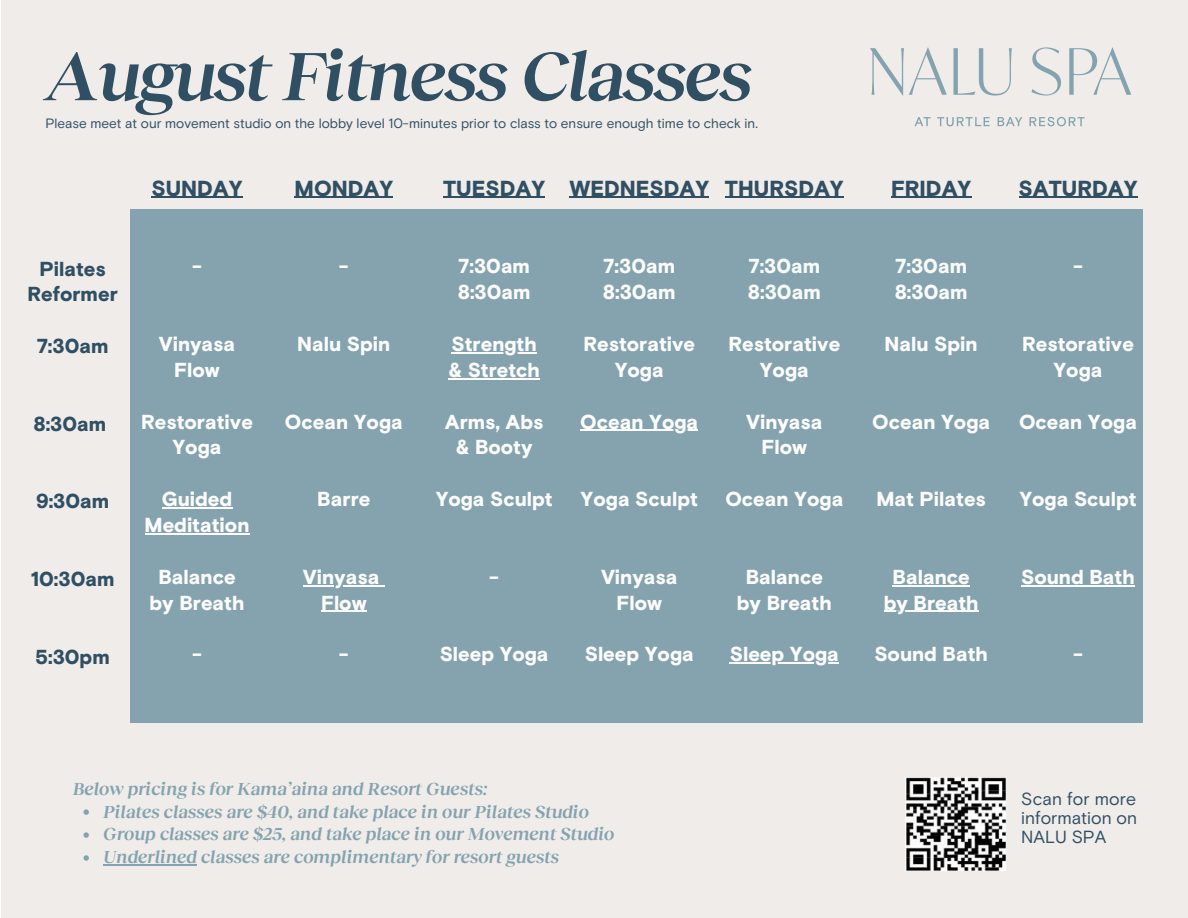
<style>
.page{position:relative;width:1188px;height:918px;background:#fff}
.page>*{position:absolute;margin:0;border:0;box-sizing:border-box;transform-origin:0 0}
.t1{font:italic 600 70.5px "Reckless Neue";letter-spacing:-.025em;color:#304f62}
.t2{font:900 21.75px "Basis Grotesque Pro";color:#304f62}
.t3{font:900 20.25px/25.8px "Basis Grotesque Pro";color:#fcfcfc;text-align:center}
.t4{font:900 20.25px/25.8px "Basis Grotesque Pro";color:#304f62;text-align:center}
.t5{font:900 20.25px/25.8px "Basis Grotesque Pro";color:#f8fcf9}
.t6{font:italic 600 18px "Reckless Neue";color:#84a3ae}
.t7{font:17.55px/19px "Basis Grotesque Pro";color:#304f62;text-align:justify}
.t8{font:13.5px "Basis Grotesque Pro";color:#304f62}
.s1{color:#fcfcfc}
</style>
<div class="page">
<div style="left:1px;top:0;width:1187px;height:918px;background:#efecea"></div>
<svg style="left:870px;top:47px;width:77px;height:49px"></svg>
<svg style="left:954px;top:48px;width:58px;height:48px"></svg>
<svg style="left:1032px;top:47px;width:29px;height:49px"></svg>
<svg style="left:1069px;top:47px;width:62px;height:48px"></svg>
<svg style="left:915px;top:117px;width:16px;height:9px"></svg>
<svg style="left:937px;top:117px;width:53px;height:9px"></svg>
<svg style="left:998px;top:117px;width:24px;height:9px"></svg>
<svg style="left:1030px;top:117px;width:55px;height:9px"></svg>
<img style="left:905px;top:778px;width:101px;height:93px">
<svg style="left:84px;top:809px;width:5px;height:6px"></svg>
<svg style="left:84px;top:832px;width:5px;height:6px"></svg>
<svg style="left:84px;top:855px;width:5px;height:6px"></svg>
<hr style="left:103px;top:865px;width:94px;height:1px;background:#84a3ae">
<div style="left:131px;top:209px;width:1012px;height:513px;background:#84a3ae"></div>
<hr style="left:295px;top:197px;width:98px;height:1px;background:#304f62">
<hr style="left:303px;top:585px;width:76px;height:1px;background:#fcfcfc">
<hr style="left:321px;top:611px;width:46px;height:1px;background:#fcfcfc">
<hr style="left:151px;top:197px;width:92px;height:1px;background:#304f62">
<hr style="left:162px;top:507px;width:70px;height:1px;background:#fcfcfc">
<hr style="left:145px;top:533px;width:105px;height:1px;background:#fcfcfc">
<hr style="left:443px;top:197px;width:102px;height:1px;background:#304f62">
<hr style="left:452px;top:352px;width:85px;height:1px;background:#fcfcfc">
<hr style="left:448px;top:378px;width:92px;height:1px;background:#fcfcfc">
<hr style="left:569px;top:197px;width:140px;height:1px;background:#304f62">
<hr style="left:580px;top:430px;width:118px;height:1px;background:#fcfcfc">
<hr style="left:725px;top:197px;width:119px;height:1px;background:#304f62">
<hr style="left:730px;top:663px;width:109px;height:1px;background:#fcfcfc">
<hr style="left:891px;top:197px;width:80px;height:1px;background:#304f62">
<hr style="left:893px;top:585px;width:77px;height:1px;background:#fcfcfc">
<hr style="left:884px;top:611px;width:95px;height:1px;background:#fcfcfc">
<hr style="left:1019px;top:197px;width:118px;height:1px;background:#304f62">
<hr style="left:1021px;top:585px;width:114px;height:1px;background:#fcfcfc">
<h1 class="t1" style="left:45px;top:31px;width:709px">August Fitness Classes</h1>
<p class="t8" style="left:45px;top:114px;width:714px">Please meet at our movement studio on the lobby level 10-minutes prior to class to ensure enough time to check in.</p>
<h3 class="t2" style="left:151px;top:174px;width:93px">SUNDAY</h3>
<h3 class="t2" style="left:295px;top:174px;width:100px">MONDAY</h3>
<h3 class="t2" style="left:443px;top:174px;width:103px">TUESDAY</h3>
<h3 class="t2" style="left:569px;top:174px;width:141px">WEDNESDAY</h3>
<h3 class="t2" style="left:725px;top:174px;width:120px">THURSDAY</h3>
<h3 class="t2" style="left:891px;top:174px;width:82px">FRIDAY</h3>
<h3 class="t2" style="left:1019px;top:174px;width:120px">SATURDAY</h3>
<h5 class="t4" style="left:28px;top:255px;width:92px">Pilates<br>Reformer</h5>
<h3 class="t4" style="left:37px;top:332px;width:73px">7:30am</h3>
<h3 class="t4" style="left:33px;top:410px;width:74px">8:30am</h3>
<h3 class="t4" style="left:36px;top:488px;width:75px">9:30am</h3>
<h3 class="t4" style="left:31px;top:565px;width:85px">10:30am</h3>
<h3 class="t4" style="left:36px;top:643px;width:76px">5:30pm</h3>
<h3 class="t3" style="left:192px;top:252px;width:11px">-</h3>
<h2 class="t3" style="left:159px;top:330px;width:78px">Vinyasa<br>Flow</h2>
<h3 class="t3" style="left:141px;top:408px;width:113px">Restorative<br>Yoga</h3>
<h3 class="t3" style="left:145px;top:485px;width:106px">Guided<br>Meditation</h3>
<h3 class="t3" style="left:150px;top:563px;width:96px">Balance by Breath</h3>
<h3 class="t3" style="left:192px;top:641px;width:11px">-</h3>
<h3 class="t3" style="left:339px;top:252px;width:11px">-</h3>
<h2 class="t3" style="left:297px;top:330px;width:95px">Nalu Spin</h2>
<h3 class="t3" style="left:285px;top:408px;width:119px">Ocean Yoga</h3>
<h3 class="t3" style="left:317px;top:485px;width:55px">Barre</h3>
<h3 class="t3" style="left:303px;top:563px;width:78px">Vinyasa<br>Flow</h3>
<h3 class="t3" style="left:339px;top:641px;width:11px">-</h3>
<h3 class="t3" style="left:458px;top:252px;width:74px;text-align:left">7:30am<br>8:30am</h3>
<h2 class="t3" style="left:448px;top:330px;width:93px;text-align:left">Strength &amp; Stretch</h2>
<h3 class="t3" style="left:445px;top:408px;width:100px">Arms, Abs &amp; Booty</h3>
<h3 class="t3" style="left:436px;top:485px;width:119px">Yoga Sculpt</h3>
<h3 class="t3" style="left:489px;top:563px;width:11px">-</h3>
<h3 class="t3" style="left:440px;top:641px;width:110px">Sleep Yoga</h3>
<h3 class="t3" style="left:603px;top:252px;width:74px;text-align:left">7:30am<br>8:30am</h3>
<h2 class="t3" style="left:583px;top:330px;width:113px">Restorative<br>Yoga</h2>
<h3 class="t3" style="left:580px;top:408px;width:119px">Ocean Yoga</h3>
<h3 class="t3" style="left:581px;top:485px;width:119px">Yoga Sculpt</h3>
<h3 class="t3" style="left:601px;top:563px;width:78px">Vinyasa<br>Flow</h3>
<h3 class="t3" style="left:585px;top:641px;width:111px">Sleep Yoga</h3>
<h3 class="t5" style="left:748px;top:252px;width:74px">7:30am<br>8:30am</h3>
<h2 class="t3" style="left:728px;top:330px;width:113px">Restorative<br>Yoga</h2>
<h3 class="t3" style="left:746px;top:408px;width:78px">Vinyasa<br>Flow</h3>
<h3 class="t3" style="left:725px;top:485px;width:119px">Ocean Yoga</h3>
<h3 class="t3" style="left:737px;top:563px;width:96px">Balance by Breath</h3>
<h3 class="t3" style="left:730px;top:641px;width:111px">Sleep Yoga</h3>
<h3 class="t5" style="left:895px;top:252px;width:74px">7:30am<br><span class="s1">8:30am</span></h3>
<h2 class="t3" style="left:885px;top:330px;width:95px">Nalu Spin</h2>
<h3 class="t3" style="left:872px;top:408px;width:119px">Ocean Yoga</h3>
<h3 class="t3" style="left:876px;top:485px;width:111px">Mat Pilates</h3>
<h3 class="t3" style="left:893px;top:563px;width:79px">Balance</h3>
<h3 class="t3" style="left:884px;top:589px;width:96px">by Breath</h3>
<h3 class="t3" style="left:874px;top:641px;width:115px">Sound Bath</h3>
<h3 class="t3" style="left:1073px;top:252px;width:11px">-</h3>
<h4 class="t3" style="left:1022px;top:330px;width:113px">Restorative<br>Yoga</h4>
<p class="t3" style="left:1019px;top:408px;width:119px">Ocean Yoga</p>
<p class="t3" style="left:1019px;top:485px;width:119px">Yoga Sculpt</p>
<p class="t3" style="left:1021px;top:563px;width:115px">Sound Bath</p>
<p class="t3" style="left:1073px;top:641px;width:11px">-</p>
<h3 class="t6" style="left:73px;top:777px;width:416px">Below pricing is for Kama’aina and Resort Guests:</h3>
<h3 class="t6" style="left:103px;top:800px;width:487px">Pilates classes are $40, and take place in our Pilates Studio</h3>
<h3 class="t6" style="left:103px;top:823px;width:513px">Group classes are $25, and take place in our Movement Studio</h3>
<h3 class="t6" style="left:103px;top:846px;width:457px">Underlined classes are complimentary for resort guests</h3>
<h2 class="t7" style="left:1021px;top:789px;width:117px">Scan for more information on NALU SPA</h2>
</div>
